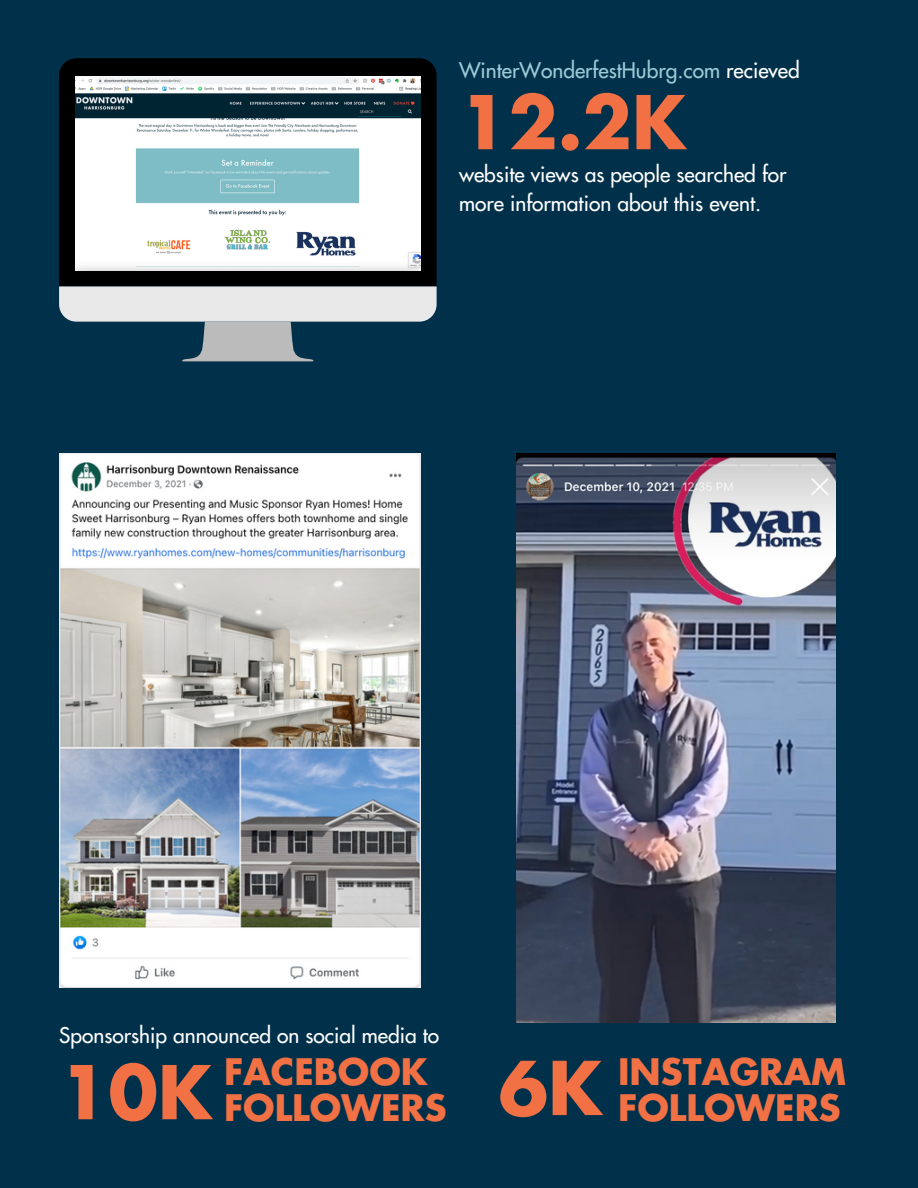
<style>
.page{position:relative;width:918px;height:1188px;background:#01304a}
.page>*{position:absolute;margin:0;border:0;box-sizing:border-box;transform-origin:0 0}
.t1{font:700 72px "Futura Std";color:#f17044}
.t2{font:700 35.55px "Futura Std";color:#f17044}
.t3{font:500 21px/29.2px "Futura Std";color:#fff}
.t4{font:500 21px "Futura Std";color:#9ecad7}
.s1{color:#fff}
</style>
<div class="page">
<div style="left:59px;top:58px;width:378px;height:228px;background:#000"></div>
<svg style="left:59px;top:286px;width:378px;height:76px"></svg>
<img style="left:75px;top:76px;width:345px;height:194px">
<img style="left:59px;top:453px;width:361px;height:534px">
<img style="left:517px;top:453px;width:318px;height:569px">
<p class="t4" style="left:459px;top:60px;width:342px">WinterWonderfestHubrg.com <span class="s1">recieved</span></p>
<p class="t1" style="left:459px;top:90px;width:229px">12.2K</p>
<p class="t3" style="left:459px;top:160px;width:329px">website views as people searched for more information about this event.</p>
<p class="t3" style="left:59px;top:1022px;width:382px">Sponsorship announced on social media to</p>
<p class="t1" style="left:59px;top:1060px;width:155px">10K</p>
<p class="t1" style="left:499px;top:1056px;width:105px">6K</p>
<p class="t2" style="left:224px;top:1056px;width:205px">FACEBOOK</p>
<p class="t2" style="left:224px;top:1091px;width:224px">FOLLOWERS</p>
<p class="t2" style="left:618px;top:1056px;width:229px">INSTAGRAM</p>
<p class="t2" style="left:618px;top:1091px;width:224px">FOLLOWERS</p>
</div>
